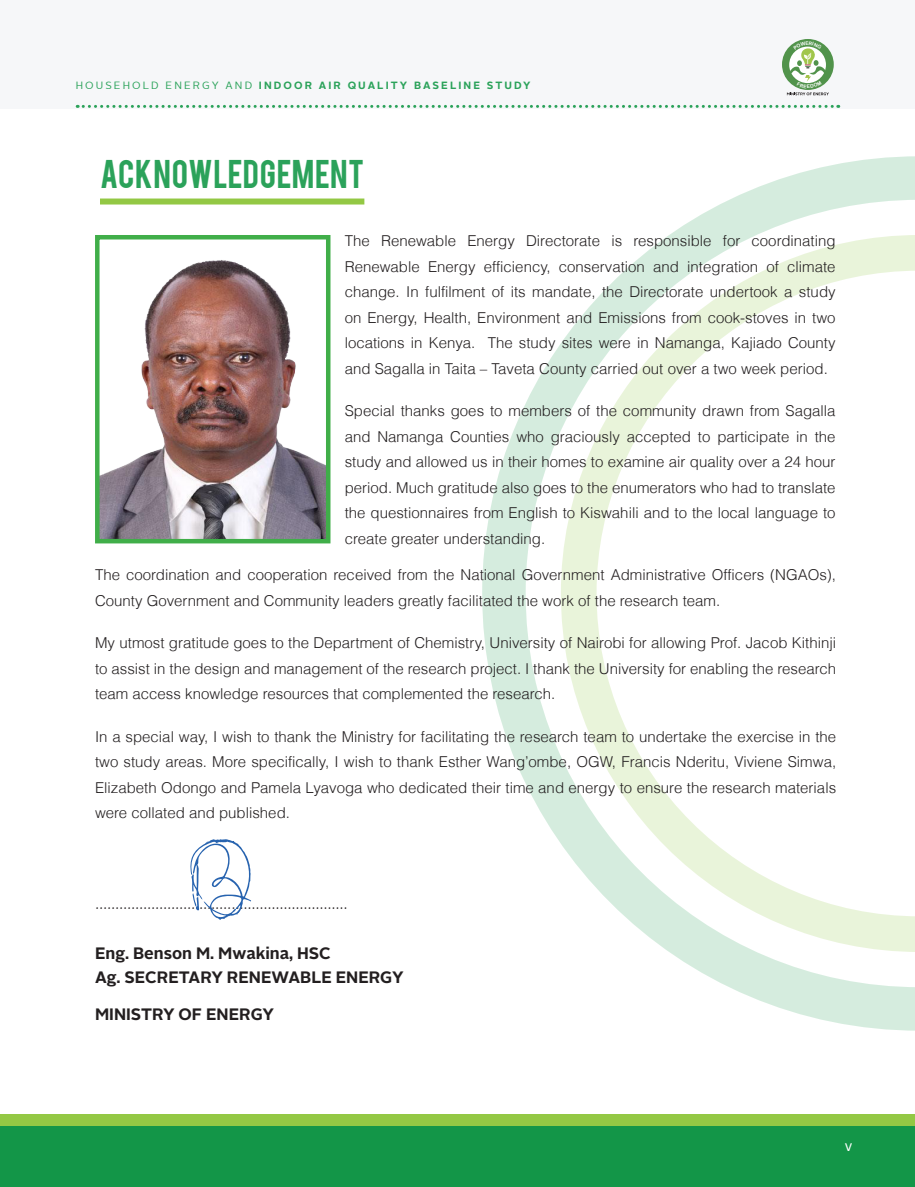
<style>
.page{position:relative;width:915px;height:1187px;background:#fff}
.page>*{position:absolute;margin:0;border:0;box-sizing:border-box;transform-origin:0 0}
.Heading_preli{font:31.5px "Bebas";letter-spacing:.015em;color:#2ba25a}
.titles_in_bold{font:22.5px "Scriptina";color:#231f20}
.titles_in_bold-2{font:700 16.5px/24px "Alright Sans";color:#231f20}
.preliminary_body_tex{font:300 15px/25.5px "Helvetica";color:#231f20;text-align:justify}
.t1{font:15px "Alright Sans";color:#fff}
.t2{font:700 10.5px "Alright Sans";letter-spacing:.2em;color:#2ba25a}
.s1{font-weight:400}
</style>
<div class="page">
<div style="left:0;top:0;width:914px;height:108px;background:#f6f7f9"></div>
<div style="left:0;top:1114px;width:914px;height:72px;background:#93c844"></div>
<div style="left:0;top:1126px;width:914px;height:60px;background:#139648"></div>
<svg style="left:482px;top:156px;width:432px;height:874px"></svg>
<svg style="left:560px;top:235px;width:354px;height:716px"></svg>
<svg style="left:77px;top:105px;width:761px;height:3px"></svg>
<svg style="left:781px;top:39px;width:52px;height:51px"></svg>
<div style="left:100px;top:198px;width:264px;height:6px;background:#93c844"></div>
<img style="left:100px;top:260px;width:225px;height:278px">
<div style="left:95px;top:235px;width:235px;height:308px;border:4px solid #40ae49"></div>
<svg style="left:190px;top:839px;width:61px;height:81px"></svg>
<svg style="left:786px;top:41px;width:42px;height:54px"></svg>
<p class="t2" style="left:76px;top:78px;width:456px"><span class="s1">HOUSEHOLD ENERGY AND</span> INDOOR AIR QUALITY BASELINE STUDY</p>
<p class="Heading_preli" style="left:100px;top:151px;width:266px">ACKNOWLEDGEMENT</p>
<p class="preliminary_body_tex" style="left:344px;top:228px;width:492px">The Renewable Energy Directorate is responsible for coordinating Renewable Energy efficiency, conservation and integration of climate change. In fulfilment of its mandate, the Directorate undertook a study on Energy, Health, Environment and Emissions from cook-stoves in two locations in Kenya. The study sites were in Namanga, Kajiado County and Sagalla in Taita – Taveta County carried out over a two week period.</p>
<p class="preliminary_body_tex" style="left:344px;top:398px;width:492px">Special thanks goes to members of the community drawn from Sagalla and Namanga Counties who graciously accepted to participate in the study and allowed us in their homes to examine air quality over a 24 hour period. Much gratitude also goes to the enumerators who had to translate the questionnaires from English to Kiswahili and to the local language to create greater understanding.</p>
<p class="preliminary_body_tex" style="left:95px;top:562px;width:742px">The coordination and cooperation received from the National Government Administrative Officers (NGAOs),<br>County Government and Community leaders greatly facilitated the work of the research team.</p>
<p class="preliminary_body_tex" style="left:95px;top:630px;width:742px">My utmost gratitude goes to the Department of Chemistry, University of Nairobi for allowing Prof. Jacob Kithinji to assist in the design and management of the research project. I thank the University for enabling the research team access knowledge resources that complemented the research.</p>
<p class="preliminary_body_tex" style="left:95px;top:723px;width:742px">In a special way, I wish to thank the Ministry for facilitating the research team to undertake the exercise in the two study areas. More specifically, I wish to thank Esther Wang’ombe, OGW, Francis Nderitu, Viviene Simwa, Elizabeth Odongo and Pamela Lyavoga who dedicated their time and energy to ensure the research materials were collated and published.</p>
<p class="titles_in_bold" style="left:95px;top:888px;width:254px">...............................................................</p>
<p class="titles_in_bold-2" style="left:95px;top:941px;width:310px">Eng. Benson M. Mwakina, HSC<br>Ag. SECRETARY RENEWABLE ENERGY</p>
<p class="titles_in_bold-2" style="left:95px;top:1001px;width:180px">MINISTRY OF ENERGY</p>
<p class="t1" style="left:844px;top:1137px;width:9px">v</p>
</div>
